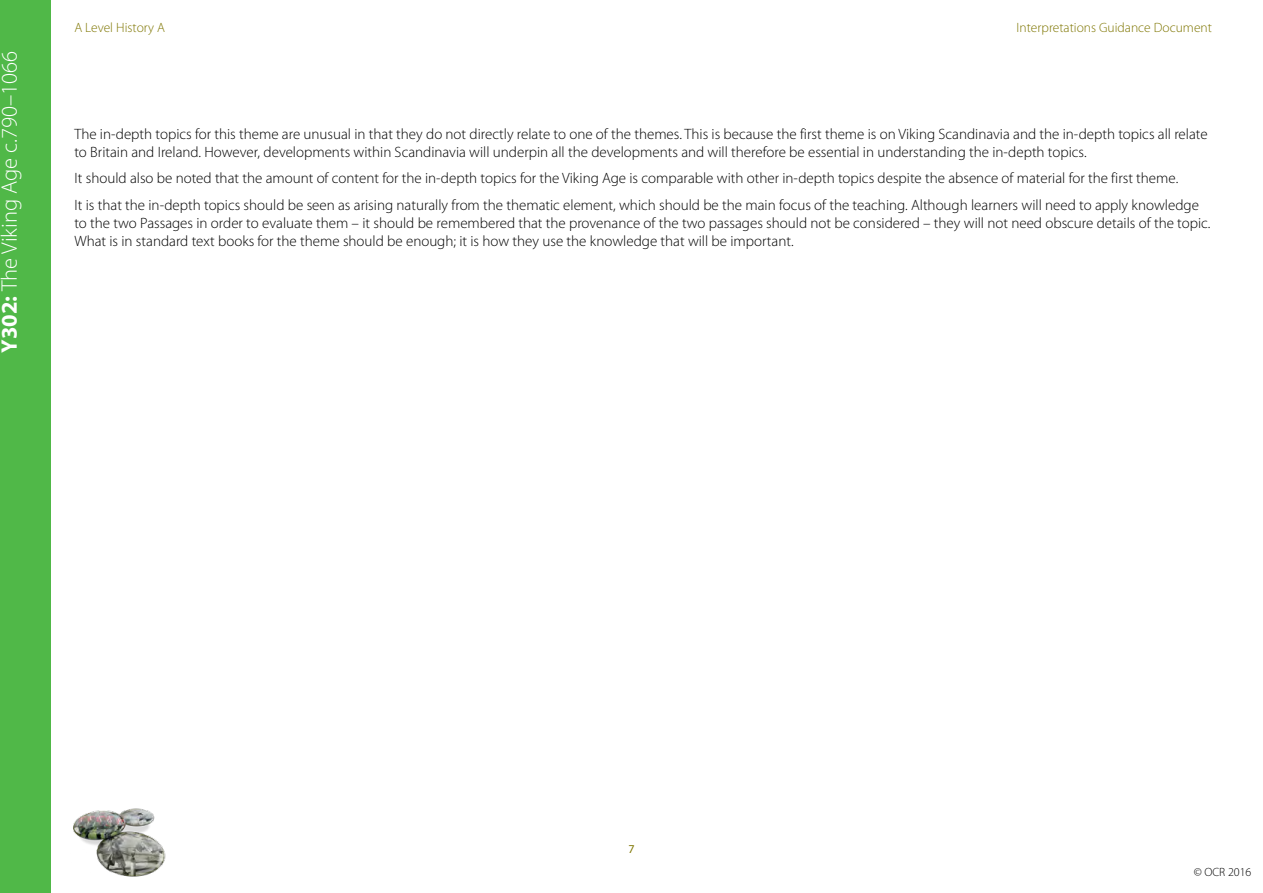
<style>
.page{position:relative;width:1263px;height:893px;background:#fff}
.page>*{position:absolute;margin:0;border:0;box-sizing:border-box;transform-origin:0 0}
.t1{font:300 22.5px "Myriad Pro";color:#fff}
.Body_10pt{font:300 15px/18px "Myriad Pro";color:#000}
.t2{font:300 13.5px "Myriad Pro";color:#7f7602}
.t3{font:300 12px "Myriad Pro";color:#000}
.t4{font:12px "Myriad Pro";color:#7f7602}
.s1{font-weight:700}
</style>
<div class="page">
<img style="left:73px;top:808px;width:93px;height:69px">
<div style="left:0;top:0;width:51px;height:893px;background:#50b848"></div>
<p class="t1" style="left:-3px;top:353px;width:303px;rotate:-90deg"><span class="s1">Y302:</span> The Viking Age c.790–1066</p>
<p class="t2" style="left:74px;top:21px;width:92px">A Level History A</p>
<p class="t2" style="left:1016px;top:21px;width:197px">Interpretations Guidance Document</p>
<p class="Body_10pt" style="left:74px;top:125px;width:1135px">The in-depth topics for this theme are unusual in that they do not directly relate to one of the themes. This is because the first theme is on Viking Scandinavia and the in-depth topics all relate to Britain and Ireland. However, developments within Scandinavia will underpin all the developments and will therefore be essential in understanding the in-depth topics.</p>
<p class="Body_10pt" style="left:74px;top:170px;width:1105px">It should also be noted that the amount of content for the in-depth topics for the Viking Age is comparable with other in-depth topics despite the absence of material for the first theme.</p>
<p class="Body_10pt" style="left:74px;top:196px;width:1137px">It is that the in-depth topics should be seen as arising naturally from the thematic element, which should be the main focus of the teaching. Although learners will need to apply knowledge to the two Passages in order to evaluate them – it should be remembered that the provenance of the two passages should not be considered – they will not need obscure details of the topic.<br>What is in standard text books for the theme should be enough; it is how they use the knowledge that will be important.</p>
<p class="t4" style="left:628px;top:842px;width:8px">7</p>
<p class="t3" style="left:1194px;top:866px;width:59px">© OCR 2016</p>
</div>
